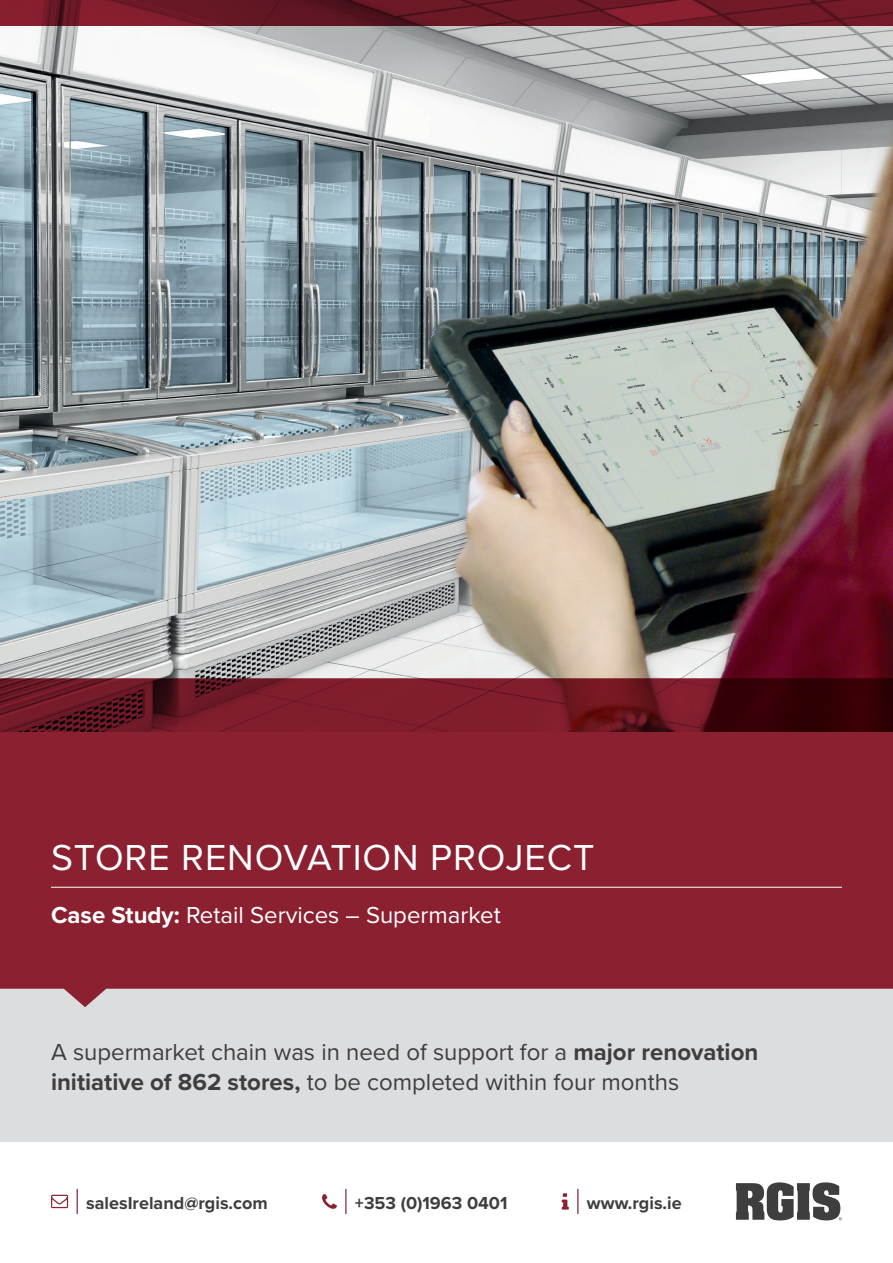
<style>
.page{position:relative;width:893px;height:1263px;background:#fff}
.page>*{position:absolute;margin:0;border:0;box-sizing:border-box;transform-origin:0 0}
.t1{font:37.5px "Proxima Nova";letter-spacing:.025em;color:#fff}
.t2{font:24px/30px "Proxima Nova";color:#3e3e3f}
.t3{font:24px "Proxima Nova";color:#fff}
.t4{font:700 18px "Proxima Nova";color:#3e3e3f}
.s1{font-weight:700}
</style>
<div class="page">
<svg style="left:577px;top:1189px;width:1px;height:24px"></svg>
<svg style="left:562px;top:1193px;width:7px;height:16px"></svg>
<svg style="left:77px;top:1189px;width:1px;height:24px"></svg>
<svg style="left:51px;top:1195px;width:17px;height:13px"></svg>
<svg style="left:345px;top:1189px;width:1px;height:24px"></svg>
<svg style="left:322px;top:1194px;width:15px;height:15px"></svg>
<svg style="left:736px;top:1182px;width:106px;height:38px"></svg>
<div style="left:0;top:989px;width:893px;height:153px;background:#dcdddf"></div>
<svg style="left:0;top:731px;width:893px;height:276px;background:#902c3c"></svg>
<hr style="left:51px;top:887px;width:791px;height:1px;background:#fff">
<img style="left:0;top:26px;width:893px;height:705px">
<svg style="left:0;top:0;width:893px;height:26px;background:#6d1826"></svg>
<h1 class="t1" style="left:51px;top:829px;width:545px">STORE RENOVATION PROJECT</h1>
<p class="t3" style="left:51px;top:897px;width:451px"><span class="s1">Case Study:</span> Retail Services – Supermarket</p>
<p class="t2" style="left:51px;top:1036px;width:709px">A supermarket chain was in need of support for a <span class="s1">major renovation initiative of 862 stores,</span> to be completed within four months</p>
<p class="t4" style="left:86px;top:1189px;width:183px">salesIreland@rgis.com</p>
<p class="t4" style="left:355px;top:1189px;width:154px">+353 (0)1963 0401</p>
<p class="t4" style="left:587px;top:1189px;width:96px">www.rgis.ie</p>
</div>
